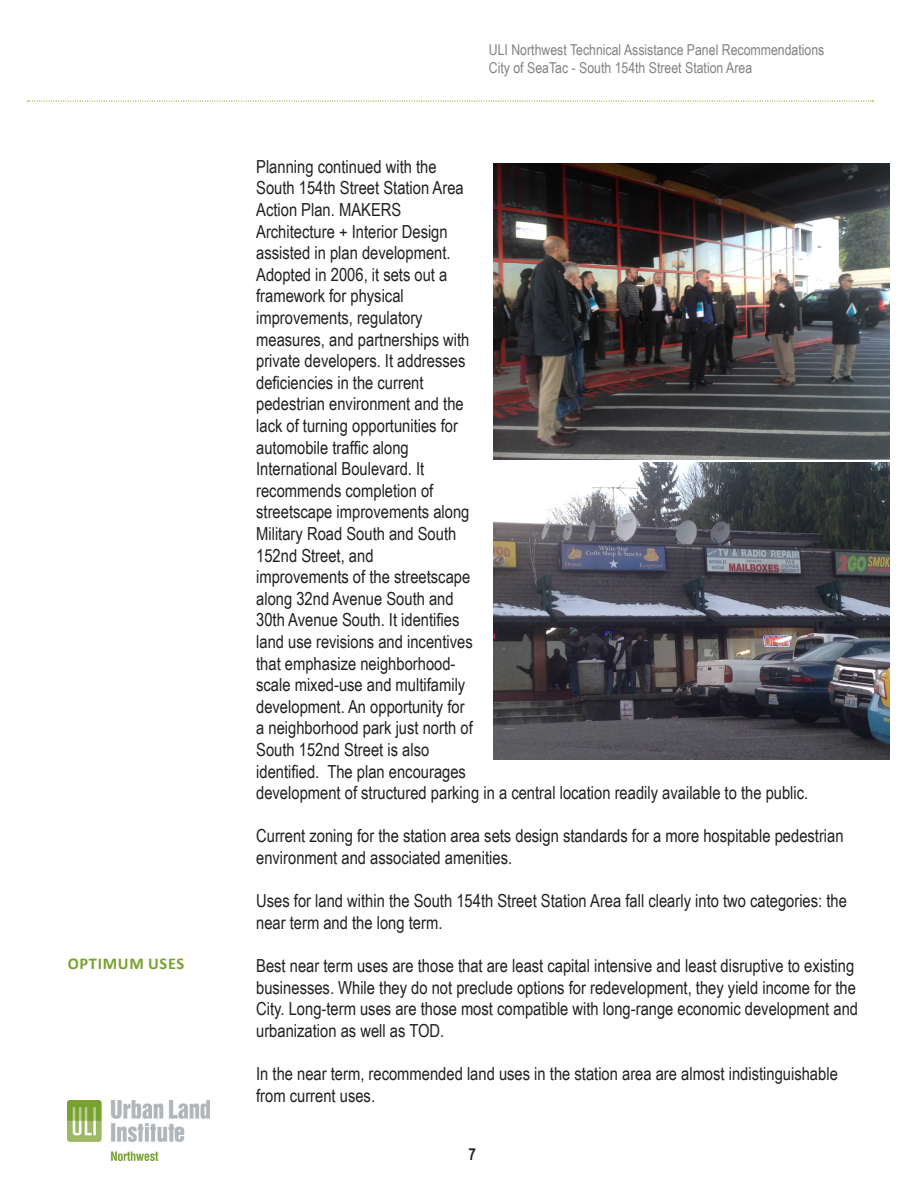
<style>
.page{position:relative;width:918px;height:1188px;background:#fff}
.page>*{position:absolute;margin:0;border:0;box-sizing:border-box;transform-origin:0 0}
.t1{font:18px/21.6px "Arial Narrow";color:#231f20}
.t2{font:700 16.5px "Calibri";letter-spacing:.04em;color:#78a22d}
.t3{font:700 16.5px "Arial Narrow";color:#231f20}
.t4{font:15px/18px "Arial Narrow";color:#808285}
</style>
<div class="page">
<svg style="left:28px;top:100px;width:845px;height:2px"></svg>
<img style="left:68px;top:1101px;width:142px;height:60px">
<img style="left:494px;top:462px;width:396px;height:297px">
<img style="left:494px;top:163px;width:395px;height:296px">
<p class="t2" style="left:68px;top:953px;width:118px">OPTIMUM USES</p>
<p class="t4" style="left:489px;top:40px;width:337px">ULI Northwest Technical Assistance Panel Recommendations<br>City of SeaTac - South 154th Street Station Area</p>
<p class="t1" style="left:256px;top:155px;width:209px">Planning continued with the<br>South 154th Street Station Area<br>Action Plan. MAKERS</p>
<p class="t1" style="left:256px;top:220px;width:193px">Architecture + Interior Design</p>
<p class="t1" style="left:256px;top:241px;width:196px">assisted in plan development.</p>
<p class="t1" style="left:256px;top:263px;width:193px">Adopted in 2006, it sets out a framework for physical</p>
<p class="t1" style="left:256px;top:306px;width:168px">improvements, regulatory</p>
<p class="t1" style="left:256px;top:328px;width:215px">measures, and partnerships with private developers. It addresses deficiencies in the current</p>
<p class="t1" style="left:256px;top:393px;width:209px">pedestrian environment and the lack of turning opportunities for automobile traffic along</p>
<p class="t1" style="left:256px;top:457px;width:170px">International Boulevard. It</p>
<p class="t1" style="left:256px;top:479px;width:215px">recommends completion of streetscape improvements along<br>Military Road South and South<br>152nd Street, and</p>
<p class="t1" style="left:256px;top:565px;width:218px">improvements of the streetscape along 32nd Avenue South and<br>30th Avenue South. It identifies land use revisions and incentives that emphasize neighborhood&shy;scale mixed-use and multifamily development. An opportunity for a neighborhood park just north of<br>South 152nd Street is also</p>
<p class="t1" style="left:256px;top:760px;width:554px">identified. The plan encourages<br>development of structured parking in a central location readily available to the public.</p>
<p class="t1" style="left:256px;top:825px;width:589px">Current zoning for the station area sets design standards for a more hospitable pedestrian environment and associated amenities.</p>
<p class="t1" style="left:256px;top:889px;width:592px">Uses for land within the South 154th Street Station Area fall clearly into two categories: the near term and the long term.</p>
<p class="t1" style="left:256px;top:954px;width:603px">Best near term uses are those that are least capital intensive and least disruptive to existing businesses. While they do not preclude options for redevelopment, they yield income for the City. Long-term uses are those most compatible with long-range economic development and urbanization as well as TOD.</p>
<p class="t1" style="left:256px;top:1062px;width:583px">In the near term, recommended land uses in the station area are almost indistinguishable from current uses.</p>
<p class="t3" style="left:468px;top:1141px;width:9px">7</p>
</div>
